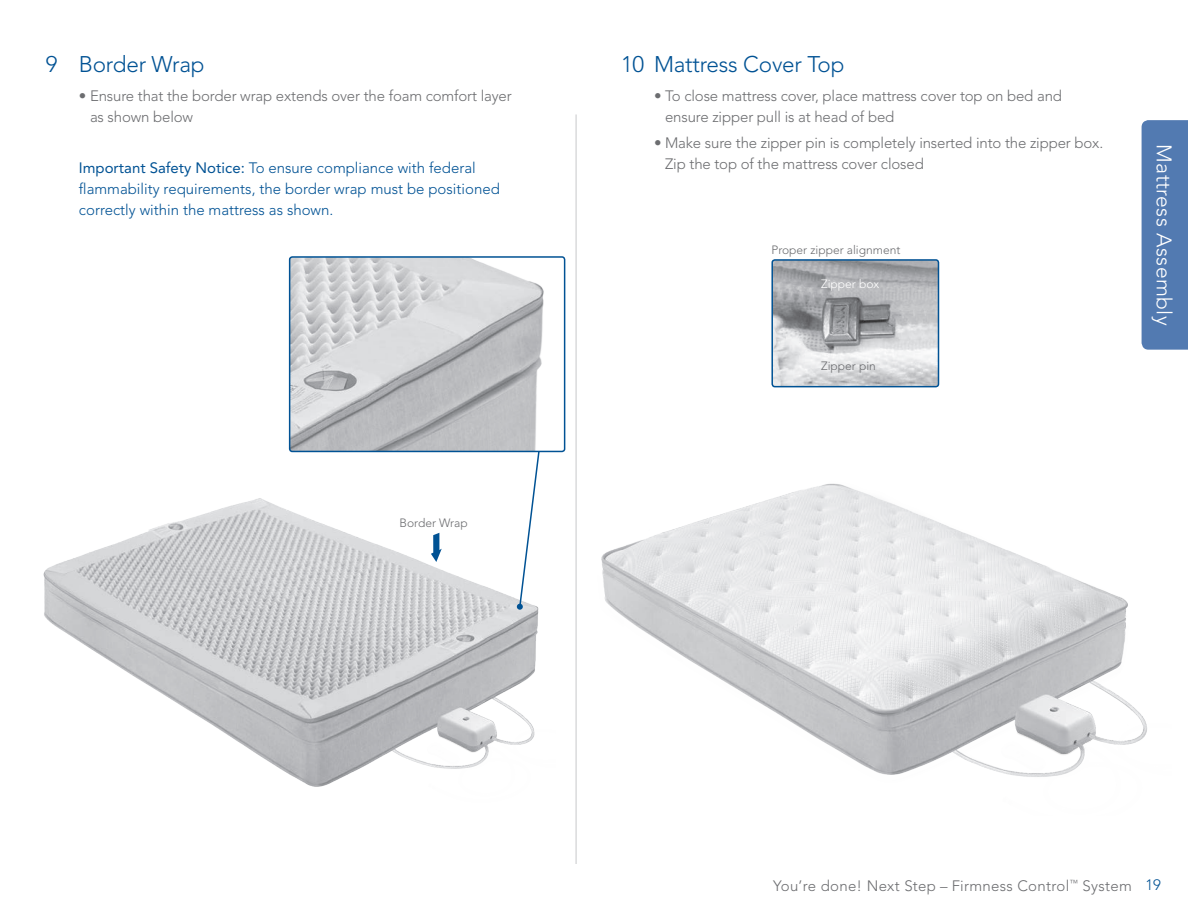
<style>
.page{position:relative;width:1188px;height:918px;background:#fff}
.page>*{position:absolute;margin:0;border:0;box-sizing:border-box;transform-origin:0 0}
.t1{font:300 22.5px "Avenir LT Std";letter-spacing:-.01em;color:#005294}
.t2{font:300 21px "Avenir LT Std";letter-spacing:.02em;color:#fff}
.t3{font:300 15px/21px "Avenir LT Std";letter-spacing:-.01em;color:#6c6d70}
.t4{font:300 15px/21px "Avenir LT Std";color:#005294}
.t5{font:300 15px "Avenir LT Std";letter-spacing:.02em;color:#6c6d70}
.t6{font:300 12px "Avenir LT Std";color:#6c6d70}
.t7{font:300 12px "Avenir";color:#6c6d70}
.t8{font:300 12px "Avenir LT Std";color:#fff}
.s1{font-weight:400}
</style>
<div class="page">
<hr style="left:576px;top:114px;width:1px;height:750px;background:#c7c8ca">
<img style="left:43px;top:425px;width:512px;height:362px">
<img style="left:292px;top:259px;width:263px;height:190px">
<div style="left:289px;top:256px;width:276px;height:196px;border:2px solid #005294;border-radius:3px"></div>
<img style="left:774px;top:262px;width:162px;height:122px">
<div style="left:771px;top:259px;width:168px;height:128px;border:2px solid #005294;border-radius:3px"></div>
<svg style="left:431px;top:533px;width:11px;height:29px"></svg>
<img style="left:601px;top:483px;width:546px;height:294px">
<svg style="left:517px;top:450px;width:24px;height:160px"></svg>
<div style="left:1142px;top:120px;width:46px;height:230px;background:#527ab1"></div>
<h1 class="t1" style="left:46px;top:51px;width:160px">9 Border Wrap</h1>
<p class="t3" style="left:90px;top:86px;width:423px;text-indent:-11px">• Ensure that the border wrap extends over the foam comfort layer as shown below</p>
<p class="t4" style="left:79px;top:157px;width:423px"><span class="s1">Important Safety Notice:</span> To ensure compliance with federal flammability requirements, the border wrap must be positioned correctly within the mattress as shown.</p>
<p class="t7" style="left:400px;top:515px;width:70px">Border Wrap</p>
<h1 class="t1" style="left:621px;top:51px;width:225px">10 Mattress Cover Top</h1>
<p class="t3" style="left:665px;top:86px;width:398px;text-indent:-11px">• To close mattress cover, place mattress cover top on bed and ensure zipper pull is at head of bed</p>
<p class="t3" style="left:665px;top:132px;width:440px;text-indent:-11px">• Make sure the zipper pin is completely inserted into the zipper box.<br>Zip the top of the mattress cover closed</p>
<p class="t6" style="left:771px;top:243px;width:130px">Proper zipper alignment</p>
<p class="t8" style="left:821px;top:277px;width:60px">Zipper box</p>
<p class="t6" style="left:821px;top:358px;width:56px">Zipper pin</p>
<h2 class="t2" style="left:1176px;top:144px;width:183px;rotate:90deg">Mattress Assembly</h2>
<p class="t5" style="left:773px;top:877px;width:360px">You’re done! Next Step – Firmness Control<sup>™</sup> System</p>
<p class="t4" style="left:1145px;top:875px;width:17px">19</p>
</div>
